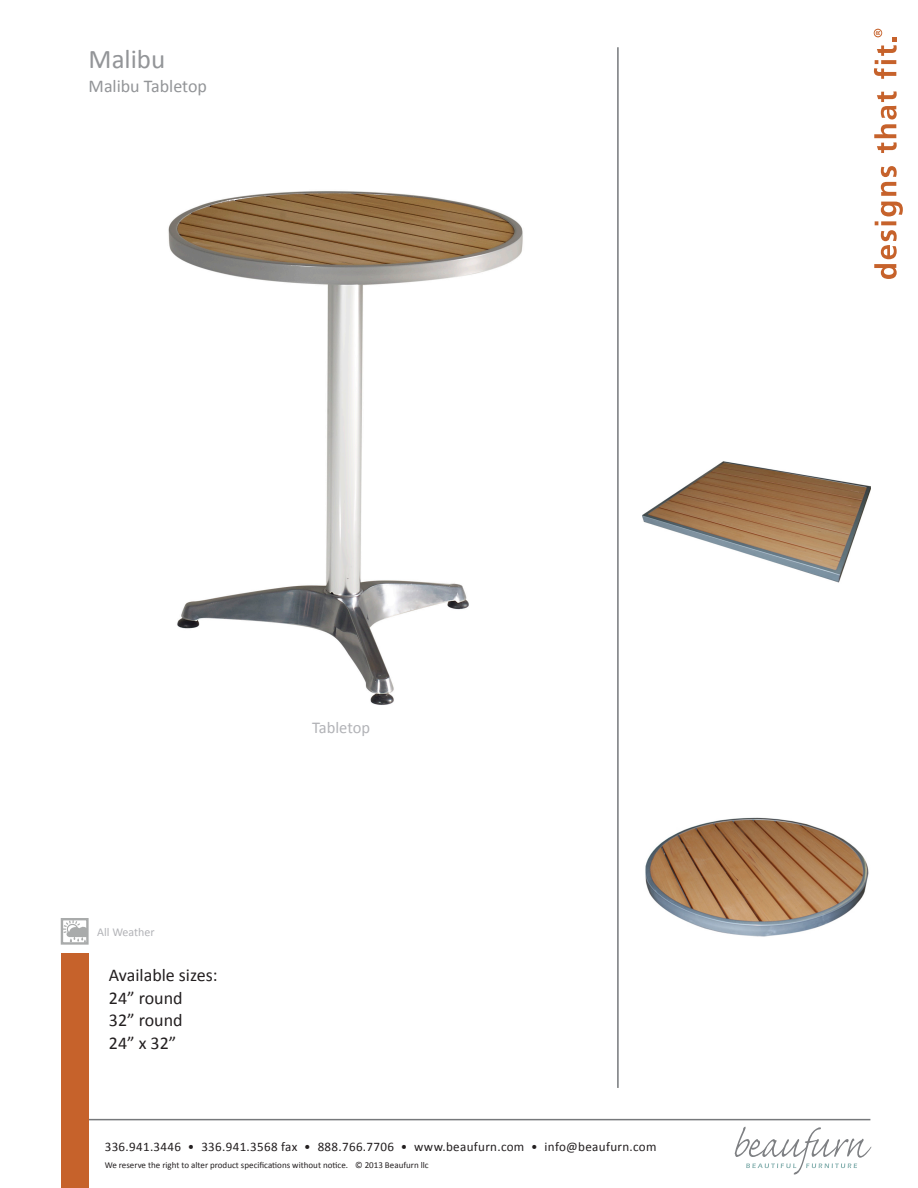
<style>
.page{position:relative;width:918px;height:1188px;background:#fff}
.page>*{position:absolute;margin:0;border:0;box-sizing:border-box;transform-origin:0 0}
.t1{font:27px "Calibri";color:#939598}
.t2{font:18px "Calibri";color:#231f20}
.t3{font:18px "Calibri";color:#939598}
.t4{font:16.5px "Calibri";color:#b2b3b7}
.t5{font:13.05px "Calibri";letter-spacing:.025em;color:#231f20}
.t6{font:12px "Calibri";color:#b2b3b7}
.t7{font:9px "Calibri";color:#231f20}
</style>
<div class="page">
<svg style="left:735px;top:1127px;width:136px;height:48px"></svg>
<hr style="left:89px;top:1119px;width:781px;height:1px;background:#76787b">
<hr style="left:617px;top:47px;width:2px;height:1041px;background:#76787b">
<div style="left:61px;top:953px;width:28px;height:235px;background:#c6622b"></div>
<svg style="left:64px;top:921px;width:22px;height:21px"></svg>
<div style="left:61px;top:918px;width:28px;height:27px;border:2px solid #a9abab"></div>
<svg style="left:874px;top:202px;width:29px;height:77px"></svg>
<svg style="left:881px;top:166px;width:16px;height:30px"></svg>
<svg style="left:874px;top:91px;width:23px;height:62px"></svg>
<svg style="left:874px;top:29px;width:23px;height:50px"></svg>
<img style="left:168px;top:191px;width:355px;height:514px">
<img style="left:642px;top:461px;width:228px;height:122px">
<img style="left:645px;top:817px;width:224px;height:120px">
<p class="t1" style="left:89px;top:42px;width:78px">Malibu</p>
<p class="t3" style="left:89px;top:74px;width:120px">Malibu Tabletop</p>
<p class="t6" style="left:97px;top:924px;width:59px">All Weather</p>
<p class="t2" style="left:109px;top:964px;width:110px">Available sizes:</p>
<p class="t2" style="left:109px;top:987px;width:75px">24” round</p>
<p class="t2" style="left:109px;top:1009px;width:75px">32” round</p>
<p class="t2" style="left:109px;top:1032px;width:69px">24” x 32”</p>
<p class="t4" style="left:312px;top:717px;width:59px">Tabletop</p>
<p class="t5" style="left:105px;top:1138px;width:553px">336.941.3446 • 336.941.3568 fax • 888.766.7706 • www.beaufurn.com • info@beaufurn.com</p>
<p class="t7" style="left:105px;top:1159px;width:325px">We reserve the right to alter product specifications without notice. © 2013 Beaufurn llc</p>
</div>
